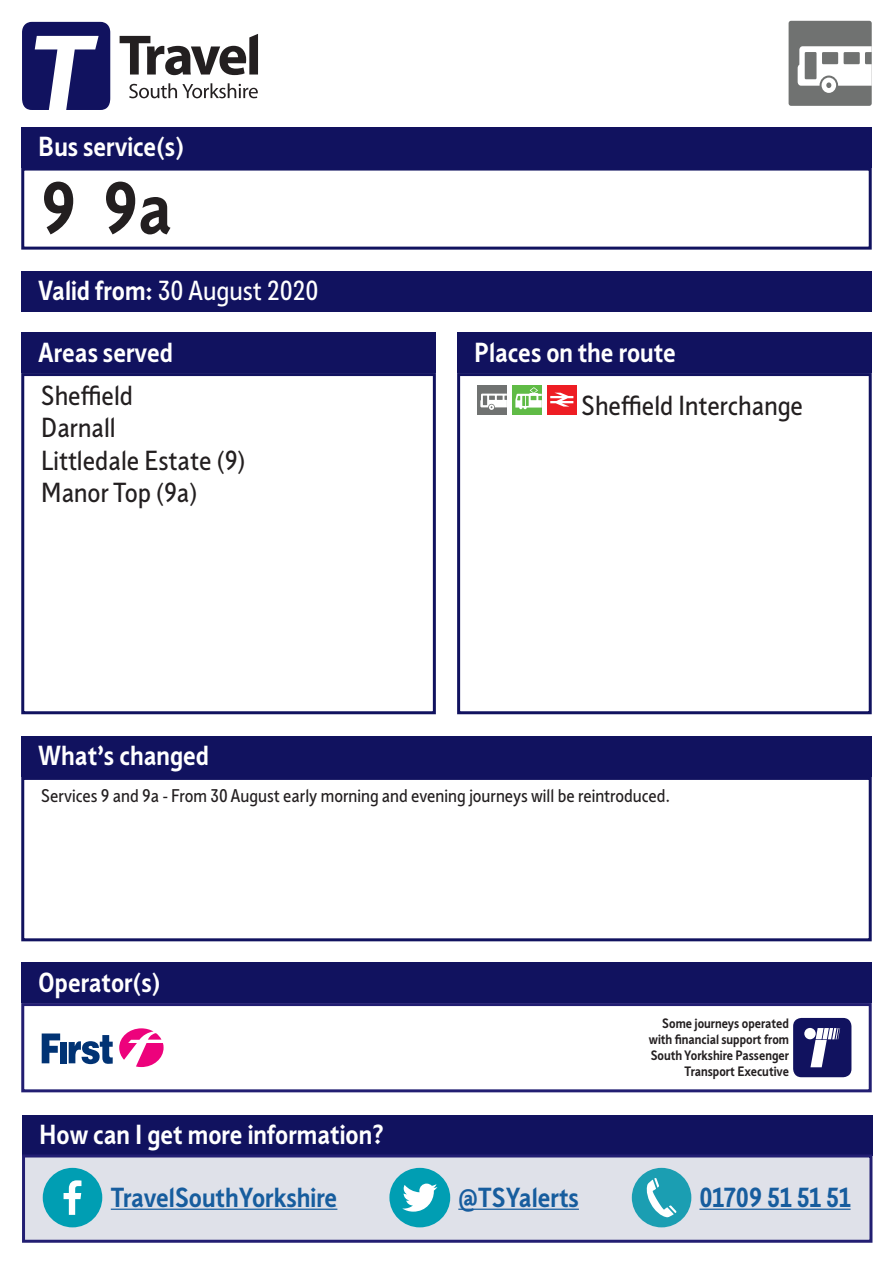
<style>
.page{position:relative;width:893px;height:1263px;background:#fff}
.page>*{position:absolute;margin:0;border:0;box-sizing:border-box;transform-origin:0 0}
.t1{font:700 72px "Sheffield Sans 2";color:#231f20}
.t2{font:700 27px "Sheffield Sans 2";color:#fff}
.t3{font:27px "Sheffield Sans 2";color:#231f20}
.t4{font:700 27px "Sheffield Sans 2";color:#175d9e}
.t5{font:27px "Sheffield Sans 2";color:#fff}
.t6{font:18px "Sheffield Sans 2";color:#231f20}
.t7{font:700 13.35px "Sheffield Sans 2";color:#231f20}
.s1{font-weight:700}
</style>
<div class="page">
<div style="left:21px;top:271px;width:851px;height:40px;background:#11125f"></div>
<div style="left:21px;top:127px;width:851px;height:41px;background:#11125f"></div>
<div style="left:21px;top:168px;width:851px;height:82px;border:3px solid #11125f"></div>
<div style="left:21px;top:736px;width:851px;height:41px;background:#11125f"></div>
<div style="left:21px;top:777px;width:851px;height:164px;border:3px solid #11125f"></div>
<div style="left:21px;top:333px;width:415px;height:40px;background:#11125f"></div>
<div style="left:21px;top:373px;width:415px;height:341px;border:3px solid #11125f"></div>
<div style="left:457px;top:333px;width:415px;height:40px;background:#11125f"></div>
<div style="left:477px;top:385px;width:30px;height:29px;background:#707271"></div>
<svg style="left:480px;top:394px;width:27px;height:16px"></svg>
<div style="left:512px;top:385px;width:30px;height:29px;background:#60bb46"></div>
<svg style="left:515px;top:387px;width:27px;height:22px"></svg>
<div style="left:547px;top:385px;width:30px;height:29px;background:#ee1d23"></div>
<svg style="left:550px;top:393px;width:23px;height:14px"></svg>
<div style="left:457px;top:373px;width:415px;height:341px;border:3px solid #11125f"></div>
<div style="left:21px;top:962px;width:851px;height:41px;background:#11125f"></div>
<div style="left:21px;top:1003px;width:851px;height:89px;border:3px solid #221e72"></div>
<div style="left:793px;top:1018px;width:58px;height:59px;background:#11125f;border-radius:8px"></div>
<div style="left:804px;top:1028px;width:12px;height:11px;background:#fff;border-radius:50%"></div>
<svg style="left:810px;top:1028px;width:30px;height:39px"></svg>
<div style="left:789px;top:21px;width:83px;height:85px;background:#707271;border-radius:3px"></div>
<svg style="left:798px;top:46px;width:74px;height:47px"></svg>
<svg style="left:119px;top:1028px;width:45px;height:39px"></svg>
<svg style="left:42px;top:1033px;width:18px;height:30px"></svg>
<div style="left:60px;top:1042px;width:7px;height:21px;background:#013374"></div>
<svg style="left:69px;top:1035px;width:44px;height:29px"></svg>
<svg style="left:129px;top:83px;width:129px;height:15px"></svg>
<svg style="left:120px;top:34px;width:138px;height:41px"></svg>
<svg style="left:22px;top:22px;width:88px;height:88px"></svg>
<div style="left:22px;top:1115px;width:850px;height:40px;background:#11125f"></div>
<div style="left:22px;top:1154px;width:850px;height:89px;background:#dfe1e9;border:3px solid #221e72"></div>
<hr style="left:111px;top:1208px;width:226px;height:2px;background:#175d9e">
<hr style="left:458px;top:1208px;width:121px;height:2px;background:#175d9e">
<hr style="left:699px;top:1208px;width:151px;height:2px;background:#175d9e">
<div style="left:43px;top:1168px;width:59px;height:59px;background:#009eb3;border-radius:50%"></div>
<svg style="left:64px;top:1180px;width:17px;height:35px"></svg>
<div style="left:389px;top:1168px;width:61px;height:59px;background:#009eb3;border-radius:50%"></div>
<svg style="left:402px;top:1183px;width:35px;height:28px"></svg>
<div style="left:632px;top:1168px;width:59px;height:59px;background:#1b9eb2;border-radius:50%"></div>
<svg style="left:646px;top:1178px;width:31px;height:39px"></svg>
<p class="t2" style="left:38px;top:128px;width:147px">Bus service(s)</p>
<p class="t1" style="left:41px;top:160px;width:132px">9 9a</p>
<p class="t5" style="left:38px;top:272px;width:282px"><span class="s1">Valid from:</span> 30 August 2020</p>
<p class="t2" style="left:38px;top:334px;width:136px">Areas served</p>
<p class="t3" style="left:41px;top:377px;width:93px">Sheffield</p>
<p class="t3" style="left:41px;top:410px;width:76px">Darnall</p>
<p class="t3" style="left:41px;top:442px;width:206px">Littledale Estate (9)</p>
<p class="t3" style="left:41px;top:475px;width:158px">Manor Top (9a)</p>
<p class="t2" style="left:474px;top:334px;width:203px">Places on the route</p>
<p class="t3" style="left:582px;top:387px;width:223px">Sheffield Interchange</p>
<p class="t2" style="left:38px;top:738px;width:172px">What’s changed</p>
<p class="t6" style="left:41px;top:784px;width:631px">Services 9 and 9a - From 30 August early morning and evening journeys will be reintroduced.</p>
<p class="t2" style="left:38px;top:964px;width:124px">Operator(s)</p>
<p class="t7" style="left:662px;top:1014px;width:128px">Some journeys operated</p>
<p class="t7" style="left:649px;top:1030px;width:142px">with financial support from</p>
<p class="t7" style="left:651px;top:1046px;width:140px">South Yorkshire Passenger</p>
<p class="t7" style="left:685px;top:1062px;width:106px">Transport Executive</p>
<p class="t2" style="left:39px;top:1116px;width:347px">How can I get more information?</p>
<p class="t4" style="left:111px;top:1179px;width:228px">TravelSouthYorkshire</p>
<p class="t4" style="left:458px;top:1179px;width:122px">@TSYalerts</p>
<p class="t4" style="left:699px;top:1179px;width:153px">01709 51 51 51</p>
</div>
